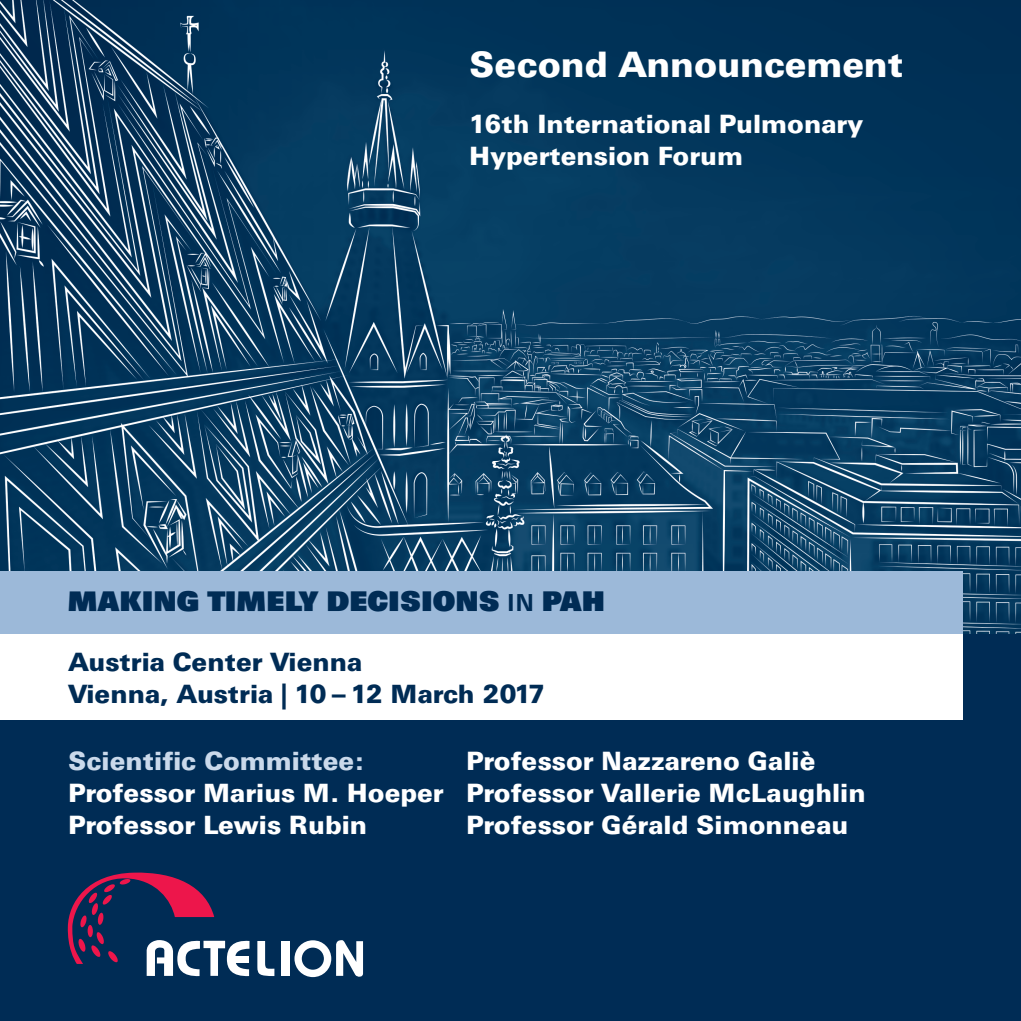
<style>
.page{position:relative;width:1021px;height:1021px;background:#fff}
.page>*{position:absolute;margin:0;border:0;box-sizing:border-box;transform-origin:0 0}
.t1{font:900 36px "Univers BQ";letter-spacing:-.005em;color:#fff}
.t2{font:900 28px "Univers BQ";letter-spacing:.025em;color:#002c55}
.t3{font:900 26px/32px "Univers BQ";color:#fff}
.t4{font:900 26px/32px "Univers BQ";color:#002c55}
.t5{font:900 26px "Univers BQ";color:#cad9eb}
.s1{font-weight:700;font-size:24px}
</style>
<div class="page">
<img style="left:1px;top:0;width:1019px;height:634px">
<hr style="left:0;top:0;width:1px;height:1020px;background:#002c55">
<div style="left:0;top:634px;width:1020px;height:386px;background:#002c55"></div>
<svg style="left:67px;top:872px;width:182px;height:104px"></svg>
<div style="left:234px;top:955px;width:14px;height:7px;background:#fff"></div>
<div style="left:281px;top:941px;width:8px;height:34px;background:#fff"></div>
<svg style="left:257px;top:941px;width:17px;height:35px"></svg>
<svg style="left:294px;top:940px;width:69px;height:37px"></svg>
<div style="left:0;top:634px;width:962px;height:85px;background:#fff"></div>
<div style="left:0;top:571px;width:962px;height:63px;background:#9cb9d9"></div>
<h1 class="t1" style="left:469px;top:44px;width:435px">Second Announcement</h1>
<p class="t3" style="left:469px;top:108px;width:395px">16th International Pulmonary<br>Hypertension Forum</p>
<p class="t2" style="left:68px;top:585px;width:537px">MAKING TIMELY DECISIONS <span class="s1">IN</span> PAH</p>
<p class="t4" style="left:68px;top:646px;width:478px">Austria Center Vienna<br>Vienna, Austria | 10–12 March 2017</p>
<p class="t5" style="left:68px;top:746px;width:297px">Scientific Committee:</p>
<p class="t3" style="left:68px;top:746px;width:799px;text-indent:398px">Professor Nazzareno Galiè<br>Professor Marius M. Hoeper Professor Vallerie McLaughlin<br>Professor Lewis Rubin</p>
<p class="t3" style="left:466px;top:810px;width:383px">Professor Gérald Simonneau</p>
</div>
